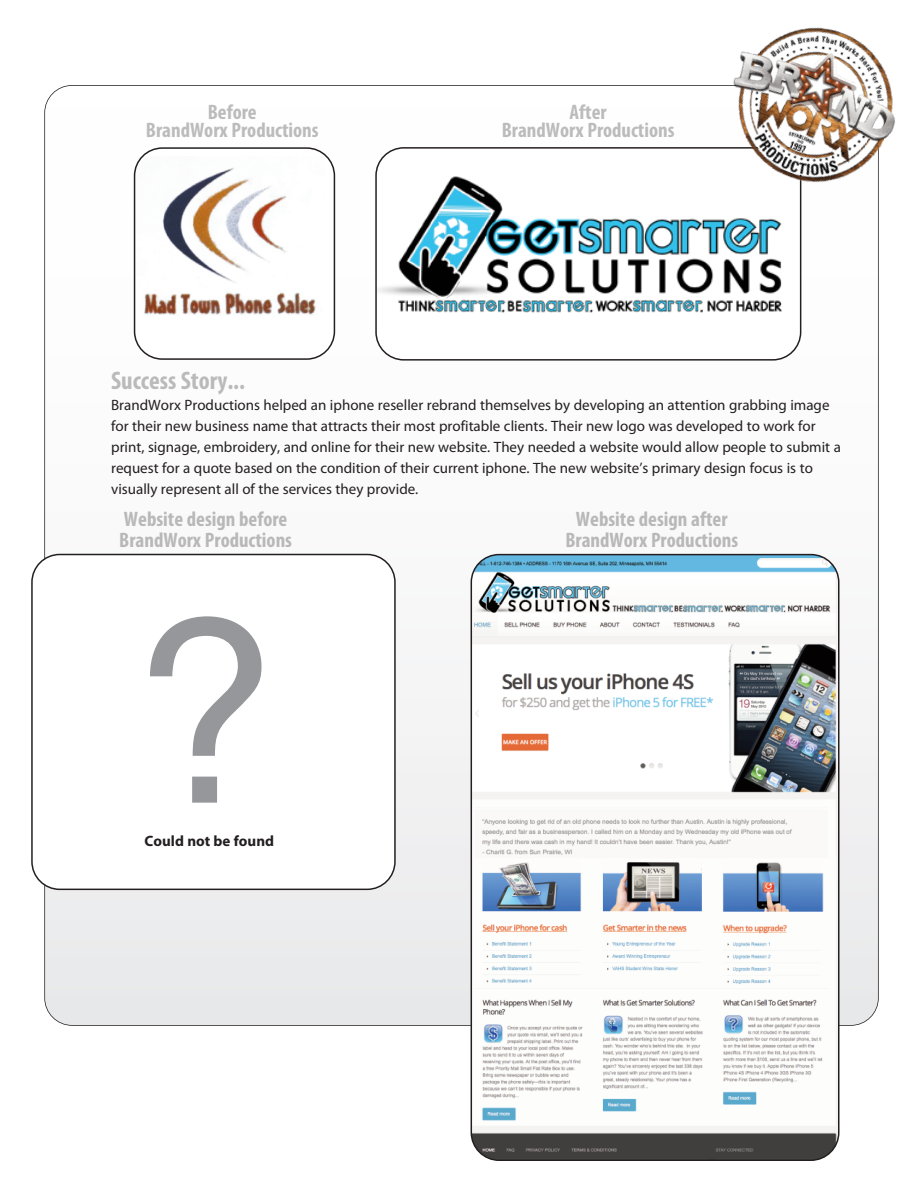
<style>
.page{position:relative;width:918px;height:1188px;background:#fff}
.page>*{position:absolute;margin:0;border:0;box-sizing:border-box;transform-origin:0 0}
.t1{font:256.35px "Helvetica";color:#95979a}
.t2{font:700 condensed 25.5px "Myriad Pro";color:rgb(35 31 32/.3)}
.t3{font:700 condensed 21px/21px "Myriad Pro";color:rgb(35 31 32/.3);text-align:center}
.t4{font:15px/21px "Myriad Pro";color:#231f20}
.t5{font:700 15px "Myriad Pro";color:#231f20}
</style>
<div class="page">
<div style="left:45px;top:85px;width:833px;height:940px;background:linear-gradient(to bottom,#fff,#ebebed);border-radius:27px"></div>
<svg style="left:31px;top:554px;width:365px;height:336px"></svg>
<svg style="left:134px;top:147px;width:201px;height:213px"></svg>
<svg style="left:375px;top:147px;width:426px;height:214px"></svg>
<svg style="left:471px;top:554px;width:369px;height:607px"></svg>
<img style="left:724px;top:27px;width:171px;height:167px">
<h3 class="t3" style="left:146px;top:105px;width:174px;line-height:18px">Before<br>BrandWorx Productions</h3>
<h3 class="t3" style="left:502px;top:105px;width:174px;line-height:18px">After<br>BrandWorx Productions</h3>
<h2 class="t2" style="left:111px;top:371px;width:135px">Success Story...</h2>
<p class="t4" style="left:111px;top:395px;width:731px">BrandWorx Productions helped an iphone reseller rebrand themselves by developing an attention grabbing image for their new business name that attracts their most profitable clients. Their new logo was developed to work for print, signage, embroidery, and online for their new website. They needed a website would allow people to submit a request for a quote based on the condition of their current iphone. The new website’s primary design focus is to visually represent all of the services they provide.</p>
<h3 class="t3" style="left:119px;top:510px;width:174px;text-align:left">Website design before<br>BrandWorx Productions</h3>
<h1 class="t1" style="left:130px;top:564px;width:144px">?</h1>
<p class="t5" style="left:145px;top:835px;width:131px">Could not be found</p>
<h3 class="t3" style="left:565px;top:510px;width:174px">Website design after<br>BrandWorx Productions</h3>
</div>
